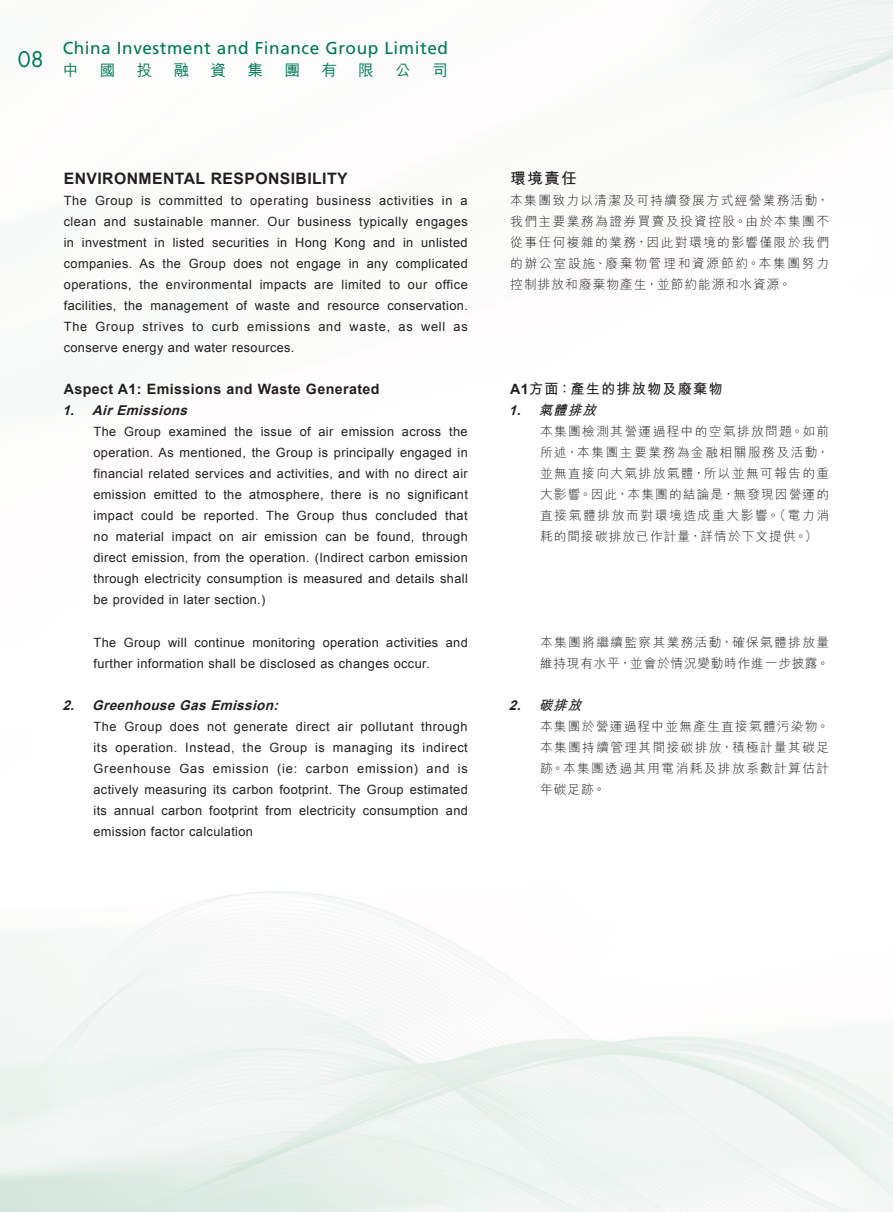
<style>
.page{position:relative;width:893px;height:1212px;background:#fff}
.page>*{position:absolute;margin:0;border:0;box-sizing:border-box;transform-origin:0 0}
.t1{font:21px "Futura Std";color:#007854}
.t2{font:17.25px "Frutiger LT Std";letter-spacing:.03em;color:#007854}
.t3{font:700 15.75px "Arial";letter-spacing:.03em;color:#231f20}
.t4{font:500 15.75px "M Hei HK";color:#007854}
.t5{font:700 15.75px "M Hei HK";color:#231f20}
.t6{font:700 14.25px "Arial";letter-spacing:.03em;color:#231f20}
.t7{font:700 14.25px "M Hei HK";letter-spacing:.08em;color:#231f20}
.t8{font:italic 700 13.5px "Arial";color:#231f20}
.t9{font:italic 700 13.5px "M Hei HK";color:#231f20}
.t10{font:12.75px/21px "Arial";letter-spacing:.03em;color:#231f20;text-align:justify}
.t11{font:300 12.75px/21px "M Hei HK";letter-spacing:.105em;color:#231f20;text-align:justify}
.t12{font:300 12.75px/21px "M Hei HK";letter-spacing:.08em;color:#231f20}
.s1{font-family:"Arial"}
</style>
<div class="page">
<h1 class="t1" style="left:18px;top:46px;width:27px">08</h1>
<h2 class="t2" style="left:63px;top:38px;width:387px">China Investment and Finance Group Limited</h2>
<p class="t4" style="left:63px;top:58px;width:17px">中</p>
<p class="t4" style="left:100px;top:58px;width:17px">國</p>
<p class="t4" style="left:137px;top:58px;width:17px">投</p>
<p class="t4" style="left:174px;top:58px;width:17px">融</p>
<p class="t4" style="left:211px;top:58px;width:17px">資</p>
<p class="t4" style="left:247px;top:58px;width:17px">集</p>
<p class="t4" style="left:284px;top:58px;width:17px">團</p>
<p class="t4" style="left:321px;top:58px;width:17px">有</p>
<p class="t4" style="left:358px;top:58px;width:17px">限</p>
<p class="t4" style="left:395px;top:58px;width:17px">公</p>
<p class="t4" style="left:432px;top:58px;width:17px">司</p>
<p class="t3" style="left:64px;top:168px;width:285px">ENVIRONMENTAL RESPONSIBILITY</p>
<p class="t10" style="left:64px;top:190px;width:406px">The Group is committed to operating business activities in a clean and sustainable manner. Our business typically engages in investment in listed securities in Hong Kong and in unlisted companies. As the Group does not engage in any complicated operations, the environmental impacts are limited to our office facilities, the management of waste and resource conservation.<br>The Group strives to curb emissions and waste, as well as conserve energy and water resources.</p>
<p class="t6" style="left:64px;top:380px;width:317px">Aspect A1: Emissions and Waste Generated</p>
<p class="t8" style="left:62px;top:402px;width:131px">1. AirEmissions</p>
<p class="t10" style="left:94px;top:422px;width:376px">The Group examined the issue of air emission across the operation. As mentioned, the Group is principally engaged in financial related services and activities, and with no direct air emission emitted to the atmosphere, there is no significant impact could be reported. The Group thus concluded that no material impact on air emission can be found, through direct emission, from the operation. (Indirect carbon emission through electricity consumption is measured and details shall be provided in later section.)</p>
<p class="t10" style="left:94px;top:632px;width:376px">The Group will continue monitoring operation activities and further information shall be disclosed as changes occur.</p>
<p class="t8" style="left:62px;top:696px;width:222px">2. GreenhouseGasEmission:</p>
<p class="t10" style="left:94px;top:716px;width:376px">The Group does not generate direct air pollutant through its operation. Instead, the Group is managing its indirect Greenhouse Gas emission (ie: carbon emission) and is actively measuring its carbon footprint. The Group estimated its annual carbon footprint from electricity consumption and emission factor calculation</p>
<p class="t5" style="left:510px;top:167px;width:68px">環境責任</p>
<p class="t11" style="left:510px;top:190px;width:320px">本集團致力以清潔及可持續發展方式經營業務活動，我們主要業務為證券買賣及投資控股。由於本集團不從事任何複雜的業務，因此對環境的影響僅限於我們的辦公室設施、廢棄物管理和資源節約。本集團努力控制排放和廢棄物產生，並節約能源和水資源。</p>
<p class="t7" style="left:510px;top:379px;width:214px"><span class="s1">A1</span>方面：產生的排放物及廢棄物</p>
<p class="t9" style="left:509px;top:401px;width:93px"><span class="s1">1.</span> 氣體排放</p>
<p class="t11" style="left:540px;top:421px;width:291px">本集團檢測其營運過程中的空氣排放問題。如前所述，本集團主要業務為金融相關服務及活動，並無直接向大氣排放氣體，所以並無可報告的重大影響。因此，本集團的結論是，無發現因營運的直接氣體排放而對環境造成重大影響。（電力消耗的間接碳排放已作計量，詳情於下文提供。）</p>
<p class="t12" style="left:540px;top:631px;width:291px">本集團將繼續監察其業務活動，確保氣體排放量維持現有水平，並會於情況變動時作進一步披露。</p>
<p class="t9" style="left:509px;top:695px;width:79px"><span class="s1">2.</span> 碳排放</p>
<p class="t11" style="left:540px;top:716px;width:291px">本集團於營運過程中並無產生直接氣體污染物。本集團持續管理其間接碳排放，積極計量其碳足跡。本集團透過其用電消耗及排放系數計算估計年碳足跡。</p>
</div>
